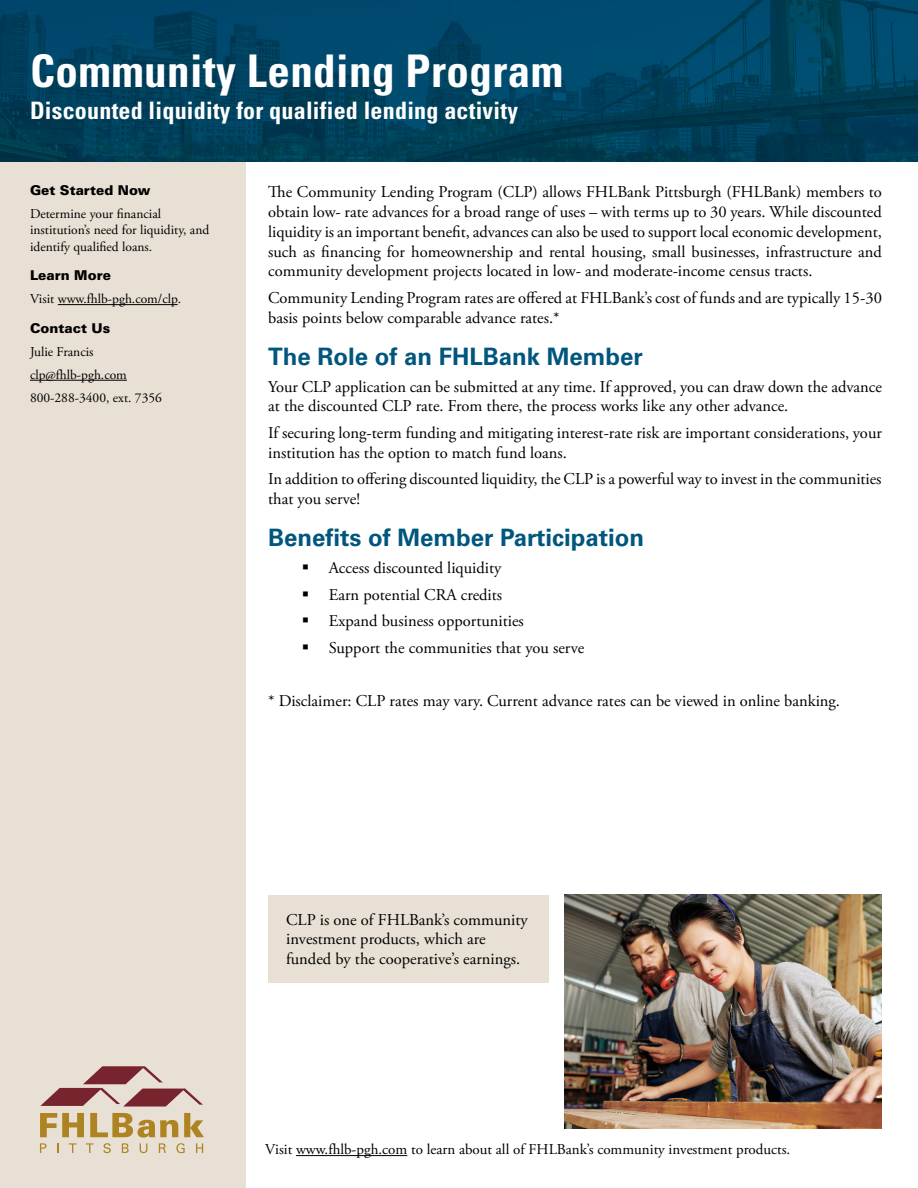
<style>
.page{position:relative;width:918px;height:1188px;background:#fff}
.page>*{position:absolute;margin:0;border:0;box-sizing:border-box;transform-origin:0 0}
.t1{font:700 condensed 45px "Univers";letter-spacing:.01em;color:#fff}
.t2{font:700 24px "Univers";color:#00567d}
.t3{font:700 condensed 24px "Univers";letter-spacing:.01em;color:#fff}
.t4{font:16.5px/19.8px "Adobe Garamond Pro";color:#000}
.t5{font:15px "Adobe Garamond Pro";color:#000}
.t6{font:13.5px/16.2px "Adobe Garamond Pro";color:#000}
.t7{font:900 13.5px "Univers";color:#000}
</style>
<div class="page">
<div style="left:0;top:0;width:245px;height:1188px;background:#e8e0d4"></div>
<img style="left:0;top:0;width:918px;height:162px">
<hr style="left:58px;top:304px;width:120px;height:1px;background:#000">
<hr style="left:30px;top:380px;width:97px;height:1px;background:#000">
<hr style="left:296px;top:1155px;width:111px;height:1px;background:#000">
<svg style="left:40px;top:1066px;width:163px;height:41px"></svg>
<svg style="left:40px;top:1113px;width:164px;height:40px"></svg>
<img style="left:565px;top:895px;width:317px;height:233px">
<div style="left:268px;top:895px;width:281px;height:87px;background:#e8e0d4"></div>
<h1 class="t1" style="left:30px;top:43px;width:535px">Community Lending Program</h1>
<h2 class="t3" style="left:30px;top:95px;width:490px">Discounted liquidity for qualified lending activity</h2>
<p class="t7" style="left:30px;top:182px;width:122px">Get Started Now</p>
<p class="t6" style="left:30px;top:206px;width:181px">Determine your financial institution’s need for liquidity, and identify qualified loans.</p>
<p class="t7" style="left:30px;top:267px;width:82px">Learn More</p>
<p class="t6" style="left:30px;top:291px;width:153px">Visit www.fhlb-pgh.com/clp.</p>
<p class="t7" style="left:30px;top:320px;width:82px">Contact Us</p>
<p class="t6" style="left:30px;top:341px;width:133px;line-height:23px">Julie Francis clp@fhlb-pgh.com<br>800-288-3400, ext. 7356</p>
<p class="t4" style="left:268px;top:183px;width:615px;text-align:justify">The Community Lending Program (CLP) allows FHLBank Pittsburgh (FHLBank) members to obtain low- rate advances for a broad range of uses – with terms up to 30 years. While discounted liquidity is an important benefit, advances can also be used to support local economic development, such as financing for homeownership and rental housing, small businesses, infrastructure and community development projects located in low- and moderate-income census tracts.</p>
<p class="t4" style="left:268px;top:288px;width:615px">Community Lending Program rates are offered at FHLBank’s cost of funds and are typically 15-30 basis points below comparable advance rates.*</p>
<h2 class="t2" style="left:268px;top:343px;width:376px">The Role of an FHLBank Member</h2>
<p class="t4" style="left:268px;top:377px;width:615px">Your CLP application can be submitted at any time. If approved, you can draw down the advance at the discounted CLP rate. From there, the process works like any other advance.</p>
<p class="t4" style="left:268px;top:423px;width:615px">If securing long-term funding and mitigating interest-rate risk are important considerations, your institution has the option to match fund loans.</p>
<p class="t4" style="left:268px;top:470px;width:615px">In addition to offering discounted liquidity, the CLP is a powerful way to invest in the communities that you serve!</p>
<h2 class="t2" style="left:268px;top:524px;width:377px">Benefits of Member Participation</h2>
<p class="t4" style="left:329px;top:555px;width:257px;line-height:26.5px">Access discounted liquidity<br>Earn potential CRA credits<br>Expand business opportunities<br>Support the communities that you serve</p>
<p class="t4" style="left:268px;top:691px;width:574px">* Disclaimer: CLP rates may vary. Current advance rates can be viewed in online banking.</p>
<p class="t4" style="left:286px;top:910px;width:243px">CLP is one of FHLBank’s community investment products, which are funded by the cooperative’s earnings.</p>
<p class="t5" style="left:265px;top:1140px;width:527px">Visit www.fhlb-pgh.com to learn about all of FHLBank’s community investment products.</p>
</div>
